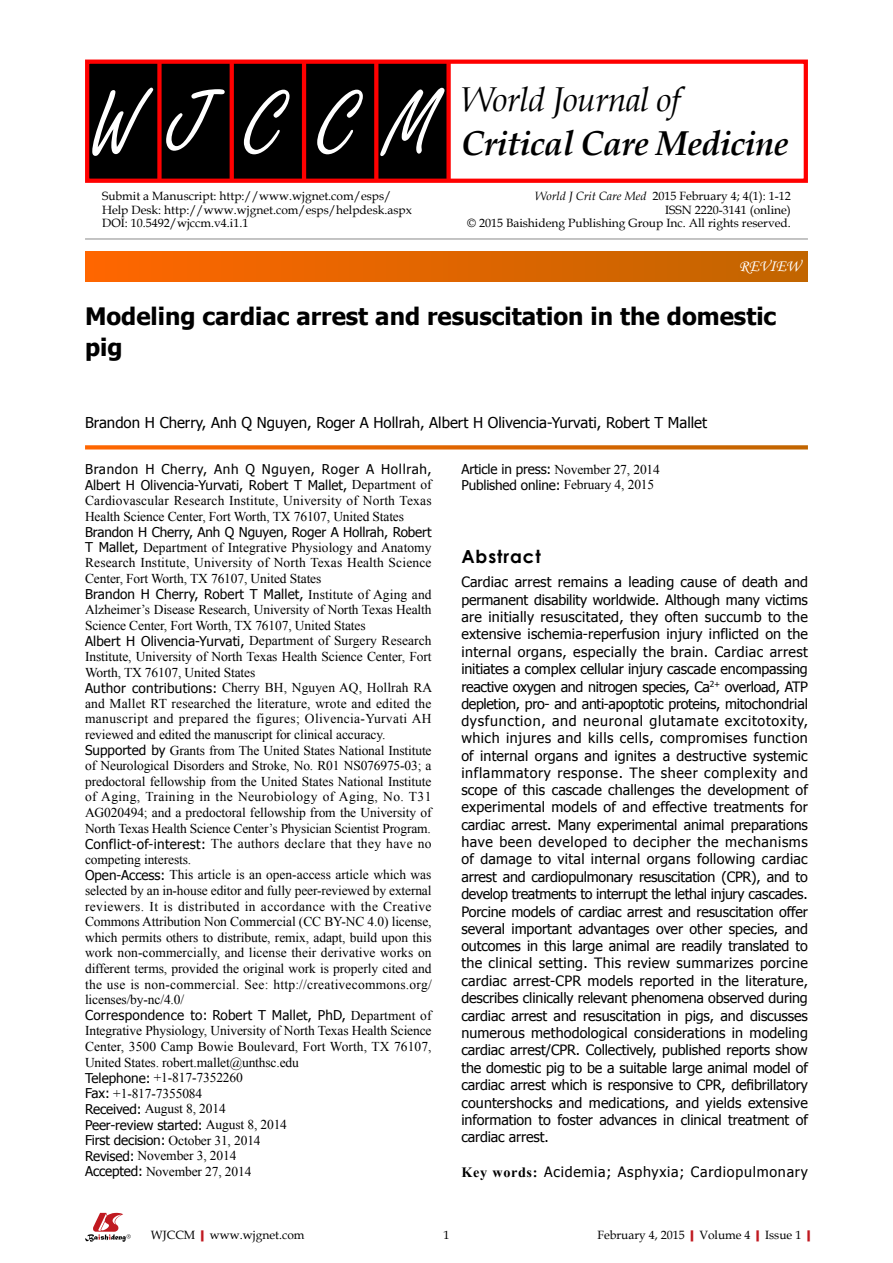
<style>
.page{position:relative;width:893px;height:1263px;background:#fff}
.page>*{position:absolute;margin:0;border:0;box-sizing:border-box;transform-origin:0 0}
.t1{font:94.5px "Freestyle Script";letter-spacing:.33em;color:#fff;scale:.95 1}
.t2{font:italic 700 34.5px "Book Antiqua";letter-spacing:-.02em;color:#000}
.t3{font:italic 34.5px "Book Antiqua";letter-spacing:-.02em;color:#000}
.t4{font:700 24px/31.5px "Tahoma";color:#000}
.t5{font:700 18px "Century Gothic";letter-spacing:.05em;color:#000}
.t6{font:16.5px "Monotype Corsiva";color:#fff}
.t7{font:15px "Tahoma";color:#000}
.t8{font:14.25px/17.4px "Tahoma";letter-spacing:-.005em;color:#000;text-align:justify}
.t9{font:14.25px "Tahoma";letter-spacing:.055em;color:#000}
.t10{font:13.5px/15.6px "Times New Roman";letter-spacing:-.01em;color:#000}
.t11{font:13.5px/15.8px "Tahoma";letter-spacing:-.01em;color:#000}
.t12{font:12px/13.5px "Book Antiqua";color:#000}
.s1{font-style:italic}
.s2{font-family:"Tahoma"}
.s3{font-family:"Times New Roman"}
.s4{font-family:"Times New Roman";font-weight:700}
.s5{font-weight:700;color:#c01920}
</style>
<div class="page">
<div style="left:85px;top:252px;width:723px;height:29px;background:linear-gradient(to right,#f60,#c16500)"></div>
<hr style="left:85px;top:239px;width:723px;height:1px;background:#898989">
<svg style="left:85px;top:445px;width:723px;height:4px;background:#e26f11"></svg>
<div style="left:87px;top:61px;width:362px;height:121px;background:#000"></div>
<div style="left:157px;top:61px;width:5px;height:121px;background:#f00"></div>
<svg style="left:230px;top:65px;width:4px;height:113px"></svg>
<hr style="left:302px;top:61px;width:4px;height:121px;background:#f00">
<svg style="left:374px;top:65px;width:4px;height:113px"></svg>
<div style="left:446px;top:61px;width:5px;height:121px;background:#f00"></div>
<div style="left:85px;top:60px;width:723px;height:123px;border:4px solid #f00"></div>
<svg style="left:85px;top:1213px;width:46px;height:29px"></svg>
<p class="t1" style="left:90px;top:72px;width:366px">WJCCM</p>
<p class="t3" style="left:461px;top:75px;width:220px">World Journal of</p>
<p class="t2" style="left:461px;top:120px;width:328px">Critical Care Medicine</p>
<p class="t12" style="left:102px;top:189px;width:311px">Submit a Manuscript: http://www.wjgnet.com/esps/<br>Help Desk: http://www.wjgnet.com/esps/helpdesk.aspx<br>DOI: 10.5492/wjccm.v4.i1.1</p>
<p class="t12" style="left:467px;top:189px;width:325px;text-align:right"><span class="s1">World J Crit Care Med</span> 2015 February 4; 4(1): 1-12<br>ISSN 2220-3141 (online)<br>© 2015 Baishideng Publishing Group Inc. All rights reserved.</p>
<p class="t6" style="left:739px;top:256px;width:63px">REVIEW</p>
<p class="t4" style="left:85px;top:298px;width:693px">Modeling cardiac arrest and resuscitation in the domestic pig</p>
<p class="t7" style="left:85px;top:413px;width:624px">Brandon H Cherry, Anh Q Nguyen, Roger A Hollrah, Albert H Olivencia-Yurvati, Robert T Mallet</p>
<p class="t10" style="left:85px;top:461px;width:349px"><span class="s2">Brandon H Cherry, Anh Q Nguyen, Roger A Hollrah, Albert H Olivencia-Yurvati, Robert T Mallet,</span> Department of Cardiovascular Research Institute, University of North Texas Health Science Center, Fort Worth, TX 76107, United States <span class="s2">Brandon H Cherry, Anh Q Nguyen, Roger A Hollrah, Robert T Mallet,</span> Department of Integrative Physiology and Anatomy Research Institute, University of North Texas Health Science Center, Fort Worth, TX 76107, United States<br><span class="s2">Brandon H Cherry, Robert T Mallet,</span> Institute of Aging and Alzheimer’s Disease Research, University of North Texas Health Science Center, Fort Worth, TX 76107, United States<br><span class="s2">Albert H Olivencia-Yurvati,</span> Department of Surgery Research Institute, University of North Texas Health Science Center, Fort Worth, TX 76107, United States<br><span class="s2">Author contributions:</span> Cherry BH, Nguyen AQ, Hollrah RA and Mallet RT researched the literature, wrote and edited the manuscript and prepared the figures; Olivencia-Yurvati AH reviewed and edited the manuscript for clinical accuracy.<br><span class="s2">Supported by</span> Grants from The United States National Institute of Neurological Disorders and Stroke, No. R01 NS076975-03; a predoctoral fellowship from the United States National Institute of Aging, Training in the Neurobiology of Aging, No. T31<br>AG020494; and a predoctoral fellowship from the University of North Texas Health Science Center’s Physician Scientist Program.<br><span class="s2">Conflict-of-interest:</span> The authors declare that they have no competing interests.<br><span class="s2">Open-Access:</span> This article is an open-access article which was selected by an in-house editor and fully peer-reviewed by external reviewers. It is distributed in accordance with the Creative Commons Attribution Non Commercial (CC BY-NC 4.0) license, which permits others to distribute, remix, adapt, build upon this work non-commercially, and license their derivative works on different terms, provided the original work is properly cited and the use is non-commercial. See: http://creativecommons.org/ licenses/by-nc/4.0/<br><span class="s2">Correspondence to: Robert T Mallet, PhD,</span> Department of Integrative Physiology, University of North Texas Health Science Center, 3500 Camp Bowie Boulevard, Fort Worth, TX 76107, United States. robert.mallet@unthsc.edu<br><span class="s2">Telephone:</span> +1-817-7352260<br><span class="s2">Fax:</span> +1-817-7355084<br><span class="s2">Received:</span> August 8, 2014<br><span class="s2">Peer-review started:</span> August 8, 2014<br><span class="s2">First decision:</span> October 31, 2014<br><span class="s2">Revised:</span> November 3, 2014<br><span class="s2">Accepted:</span> November 27, 2014</p>
<p class="t11" style="left:461px;top:460px;width:200px">Article in press: <span class="s3">November 27, 2014<br></span>Published online: <span class="s3">February 4, 2015</span></p>
<p class="t5" style="left:461px;top:543px;width:81px">Abstract</p>
<p class="t8" style="left:461px;top:572px;width:348px">Cardiac arrest remains a leading cause of death and permanent disability worldwide. Although many victims are initially resuscitated, they often succumb to the extensive ischemia-reperfusion injury inflicted on the internal organs, especially the brain. Cardiac arrest initiates a complex cellular injury cascade encompassing reactive oxygen and nitrogen species, Ca<sup>2+</sup> overload, ATP depletion, pro- and anti-apoptotic proteins, mito-chondrial dysfunction, and neuronal glutamate excitotoxity, which injures and kills cells, compromises function of internal organs and ignites a destructive systemic inflammatory response. The sheer complexity and scope of this cascade challenges the development of experimental models of and effective treatments for cardiac arrest. Many experimental animal preparations have been developed to decipher the mechanisms of damage to vital internal organs following cardiac arrest and cardiopulmonary resuscitation (CPR), and to develop treatments to interrupt the lethal injury cascades.<br>Porcine models of cardiac arrest and resuscitation offer several important advantages over other species, and outcomes in this large animal are readily translated to the clinical setting. This review summarizes porcine cardiac arrest-CPR models reported in the literature, describes clinically relevant phenomena observed during cardiac arrest and resuscitation in pigs, and discusses numerous methodological considerations in modeling cardiac arrest/CPR. Collectively, published reports show the domestic pig to be a suitable large animal model of cardiac arrest which is responsive to CPR, defibrillatory countershocks and medications, and yields extensive information to foster advances in clinical treatment of cardiac arrest.</p>
<p class="t9" style="left:461px;top:1162px;width:348px"><span class="s4">Key words:</span> Acidemia; Asphyxia; Cardiopulmonary</p>
<p class="t12" style="left:151px;top:1227px;width:155px">WJCCM<span class="s5">|</span>www.wjgnet.com</p>
<p class="t12" style="left:597px;top:1227px;width:220px">February 4, 2015<span class="s5">|</span>Volume 4<span class="s5">|</span>Issue 1<span class="s5">|</span></p>
</div>
